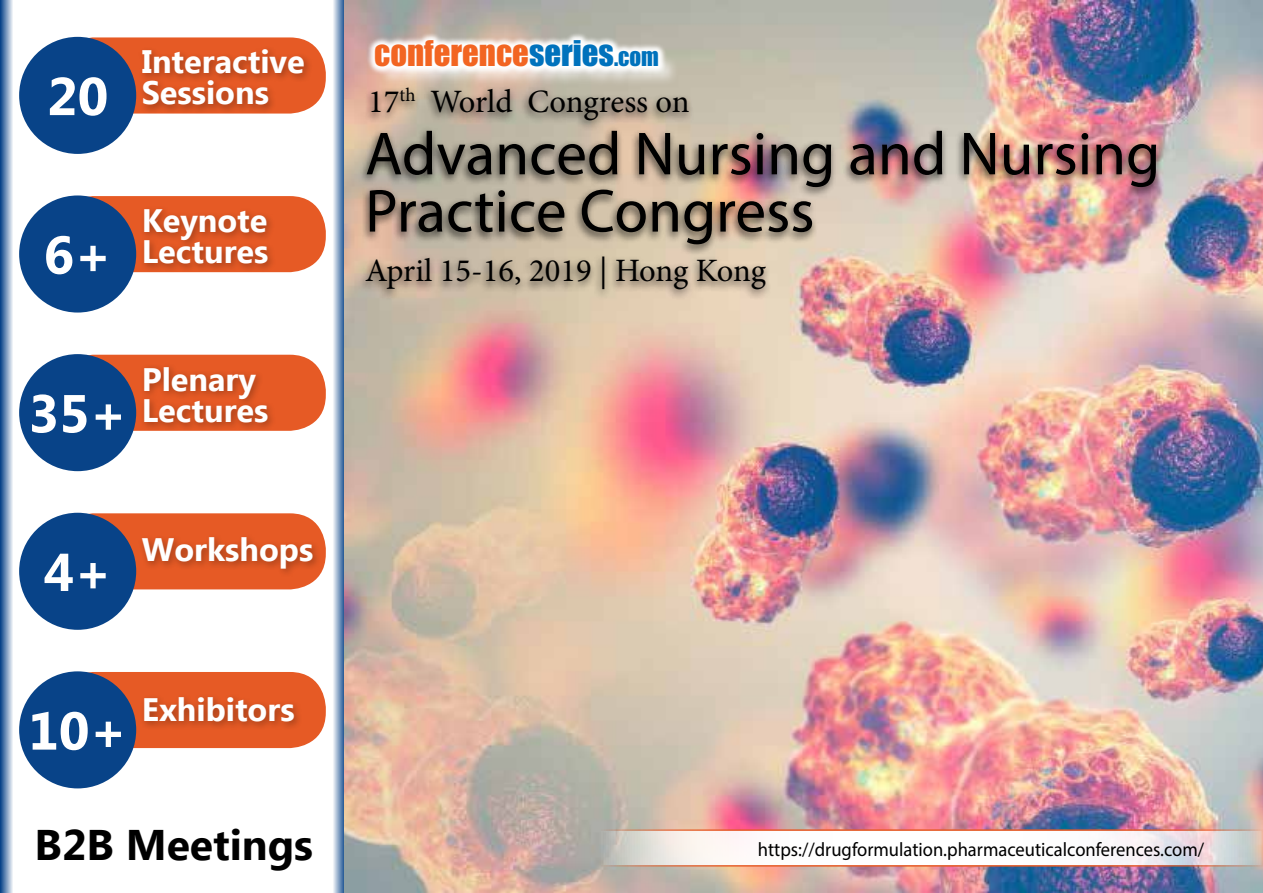
<style>
.page{position:relative;width:1263px;height:893px;background:#fff}
.page>*{position:absolute;margin:0;border:0;box-sizing:border-box;transform-origin:0 0}
.t1{font:61.2px/57.3px "Myriad Pro";color:#000}
.t2{font:700 53.25px "Ebrima";color:#fff}
.t3{font:700 42.75px "Ebrima";color:#000}
.t4{font:32.7px "Impact";color:#f26522}
.t5{font:32.55px "Minion Pro";letter-spacing:-.005em;color:#000}
.t6{font:700 32.4px/30.9px "Ebrima";color:#fff}
.t7{font:19.5px "Myriad Pro";color:#000;scale:.95 1}
.s1{color:#0072bc}
.s2{font-size:22.95px;color:#0072bc}
</style>
<div class="page">
<svg style="left:0;top:0;width:13px;height:893px;background:#7a99be"></svg>
<svg style="left:333px;top:0;width:12px;height:893px;background:#8da8c8"></svg>
<div style="left:58px;top:37px;width:268px;height:77px;background:#e65a25;border-radius:36px"></div>
<div style="left:19px;top:37px;width:117px;height:117px;background:#084388;border-radius:50%"></div>
<div style="left:138px;top:45px;width:176px;height:70px;background:#000;opacity:.3"></div>
<div style="left:58px;top:196px;width:268px;height:76px;background:#e65a25;border-radius:36px"></div>
<div style="left:19px;top:195px;width:117px;height:118px;background:#084388;border-radius:50%"></div>
<div style="left:140px;top:205px;width:137px;height:68px;background:#000;opacity:.3"></div>
<div style="left:58px;top:355px;width:268px;height:76px;background:#e65a25;border-radius:36px"></div>
<div style="left:19px;top:354px;width:117px;height:117px;background:#084388;border-radius:50%"></div>
<div style="left:140px;top:362px;width:137px;height:70px;background:#000;opacity:.3"></div>
<div style="left:58px;top:513px;width:268px;height:76px;background:#e65a25;border-radius:36px"></div>
<div style="left:19px;top:513px;width:117px;height:117px;background:#084388;border-radius:50%"></div>
<div style="left:138px;top:533px;width:184px;height:45px;background:#000;opacity:.3"></div>
<div style="left:58px;top:672px;width:268px;height:76px;background:#e65a25;border-radius:36px"></div>
<div style="left:19px;top:671px;width:117px;height:117px;background:#084388;border-radius:50%"></div>
<div style="left:140px;top:693px;width:164px;height:38px;background:#000;opacity:.3"></div>
<img style="left:345px;top:0;width:918px;height:893px">
<div style="left:378px;top:44px;width:301px;height:43px;background:#fff;opacity:.75"></div>
<svg style="left:366px;top:32px;width:301px;height:44px"></svg>
<svg style="left:597px;top:829px;width:666px;height:38px"></svg>
<div style="left:363px;top:84px;width:331px;height:47px;background:#000;opacity:.75"></div>
<div style="left:358px;top:126px;width:804px;height:130px;background:#000;opacity:.75"></div>
<div style="left:357px;top:253px;width:414px;height:48px;background:#000;opacity:.75"></div>
<h2 class="t2" style="left:47px;top:57px;width:63px">20</h2>
<p class="t6" style="left:142px;top:48px;width:165px">Interactive<br>Sessions</p>
<h2 class="t2" style="left:44px;top:215px;width:70px">6+</h2>
<p class="t6" style="left:142px;top:207px;width:128px">Keynote<br>Lectures</p>
<h2 class="t2" style="left:28px;top:374px;width:100px">35+</h2>
<p class="t6" style="left:142px;top:365px;width:128px">Plenary<br>Lectures</p>
<h2 class="t2" style="left:44px;top:532px;width:70px">4+</h2>
<p class="t6" style="left:142px;top:536px;width:173px">Workshops</p>
<h2 class="t2" style="left:28px;top:691px;width:100px">10+</h2>
<p class="t6" style="left:142px;top:696px;width:154px">Exhibitors</p>
<h3 class="t3" style="left:35px;top:813px;width:280px">B2B Meetings</h3>
<p class="t4" style="left:374px;top:28px;width:286px">CONFERENCE<span class="s1">SERIES</span><span class="s2">.COM</span></p>
<p class="t5" style="left:368px;top:79px;width:323px">17<sup>th</sup> World Congress on</p>
<h1 class="t1" style="left:365px;top:124px;width:797px">Advanced Nursing and Nursing<br>Practice Congress</h1>
<p class="t5" style="left:365px;top:249px;width:402px">April 15-16, 2019 | Hong Kong</p>
<p class="t7" style="left:758px;top:837px;width:471px">https://drugformulation.pharmaceuticalconferences.com/</p>
</div>
